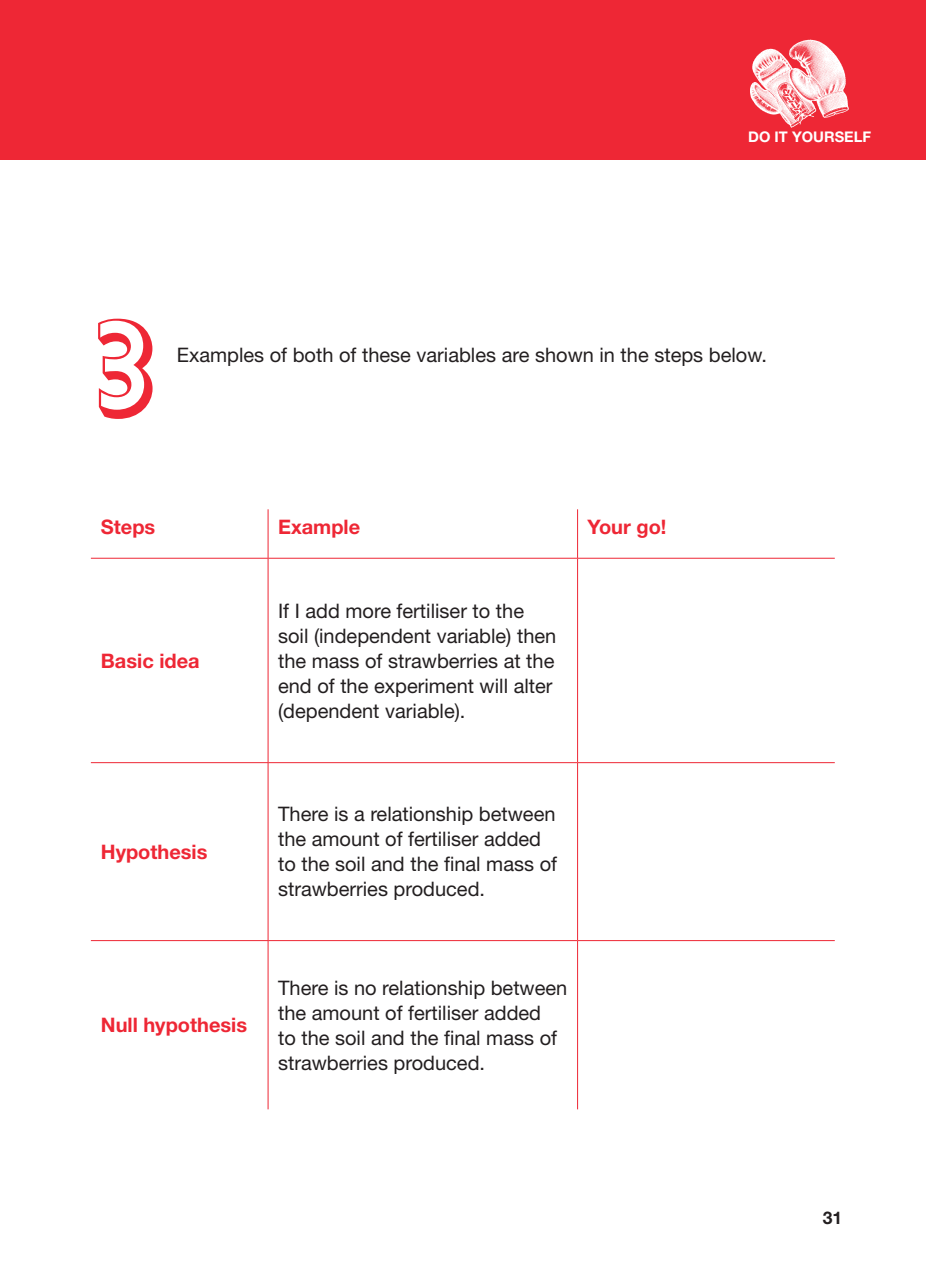
<style>
.page{position:relative;width:926px;height:1288px;background:#fff}
.page>*{position:absolute;margin:0;border:0;box-sizing:border-box;transform-origin:0 0}
.t1{font:129.75px "Gill Sans Std Shadowed";color:#ee2735}
.main_body_text{font:20px/25px "Helvetica Neue LT Std";color:#231f20}
.main_body_text-2{font:700 20px "Helvetica Neue LT Std";color:#ee2735}
.t2{font:700 17.5px "Helvetica Neue LT Std";color:#231f20}
.t3{font:700 14.75px "Helvetica Neue LT Std";color:#fff}
</style>
<div class="page">
<div style="left:0;top:0;width:926px;height:160px;background:#ee2735"></div>
<img style="left:750px;top:39px;width:99px;height:89px">
<hr style="left:268px;top:509px;width:1px;height:49px;background:#ee2735">
<hr style="left:577px;top:509px;width:1px;height:49px;background:#ee2735">
<hr style="left:91px;top:557px;width:177px;height:1px;background:#ee2735">
<hr style="left:91px;top:762px;width:177px;height:1px;background:#ee2735">
<hr style="left:268px;top:558px;width:1px;height:204px;background:#ee2735">
<hr style="left:268px;top:763px;width:1px;height:177px;background:#ee2735">
<hr style="left:268px;top:557px;width:309px;height:1px;background:#ee2735">
<hr style="left:268px;top:762px;width:309px;height:1px;background:#ee2735">
<hr style="left:577px;top:558px;width:1px;height:204px;background:#ee2735">
<hr style="left:577px;top:763px;width:1px;height:177px;background:#ee2735">
<hr style="left:577px;top:557px;width:258px;height:1px;background:#ee2735">
<hr style="left:577px;top:762px;width:258px;height:1px;background:#ee2735">
<hr style="left:91px;top:940px;width:177px;height:1px;background:#ee2735">
<hr style="left:268px;top:940px;width:1px;height:169px;background:#ee2735">
<hr style="left:268px;top:940px;width:309px;height:1px;background:#ee2735">
<hr style="left:577px;top:940px;width:1px;height:169px;background:#ee2735">
<hr style="left:577px;top:940px;width:258px;height:1px;background:#ee2735">
<p class="t3" style="left:748px;top:128px;width:124px">DO IT YOURSELF</p>
<p class="t1" style="left:97px;top:275px;width:61px">3</p>
<p class="main_body_text" style="left:177px;top:342px;width:588px">Examples of both of these variables are shown in the steps below.</p>
<p class="main_body_text-2" style="left:101px;top:514px;width:56px">Steps</p>
<p class="main_body_text-2" style="left:278px;top:514px;width:84px">Example</p>
<p class="main_body_text-2" style="left:587px;top:514px;width:80px">Your go!</p>
<p class="main_body_text-2" style="left:101px;top:648px;width:100px">Basic idea</p>
<p class="main_body_text" style="left:278px;top:597px;width:280px">If I add more fertiliser to the soil (independent variable) then the mass of strawberries at the end of the experiment will alter (dependent variable).</p>
<p class="main_body_text-2" style="left:101px;top:839px;width:108px">Hypothesis</p>
<p class="main_body_text" style="left:278px;top:801px;width:280px">There is a relationship between the amount of fertiliser added to the soil and the final mass of strawberries produced.</p>
<p class="main_body_text-2" style="left:101px;top:1012px;width:148px">Null hypothesis</p>
<p class="main_body_text" style="left:278px;top:974px;width:291px">There is no relationship between the amount of fertiliser added<br>to the soil and the final mass of strawberries produced.</p>
<p class="t2" style="left:823px;top:1207px;width:21px">31</p>
</div>
